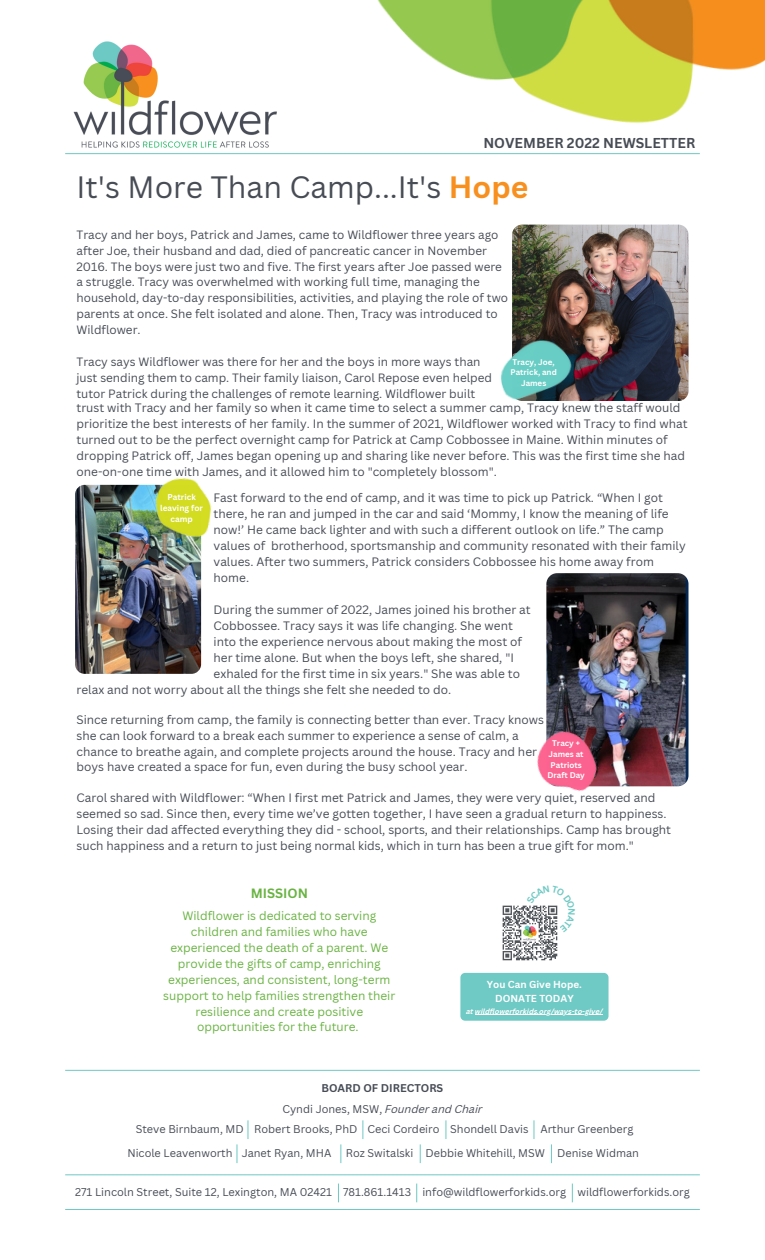
<style>
.page{position:relative;width:765px;height:1260px;background:#fff}
.page>*{position:absolute;margin:0;border:0;box-sizing:border-box;transform-origin:0 0}
.t1{font:30.12px "Canva Sans";color:#474c55}
.t2{font:700 14px "Canva Sans";color:#474c55}
.t3{font:700 13.12px "Canva Sans";color:#69b342}
.t4{font:11.88px/16px "Canva Sans";color:#474c55}
.t5{font:11.88px/16px "Canva Sans";color:#69b342;text-align:center}
.t6{font:11.75px/16px "Canva Sans";color:#474c55}
.t7{font:11px "Canva Sans";color:#474c55}
.t8{font:10.88px "Canva Sans";color:#474c55}
.t9{font:700 10.88px/20.8px "Canva Sans";color:#474c55;text-align:center}
.t10{font:700 9.88px/14.6px "Canva Sans";color:#fff;text-align:center}
.t11{font:700 8.25px/11px "Canva Sans";color:#fff;text-align:center}
.t12{font:700 8px/10.6px "Canva Sans";color:#fff;text-align:center}
.t13{font:italic 700 7.25px "Canva Sans";color:#fff}
.s1{font-weight:700;color:#f7901e}
.s2{font-weight:400}
.s3{font-weight:400;font-style:italic}
</style>
<div class="page">
<img style="left:65px;top:41px;width:220px;height:114px">
<hr style="left:65px;top:153px;width:635px;height:1px;background:#6fc9c4">
<img style="left:512px;top:225px;width:176px;height:176px;border-radius:10px">
<img style="left:500px;top:322px;width:82px;height:79px">
<img style="left:319px;top:0;width:446px;height:155px">
<img style="left:75px;top:485px;width:126px;height:189px;border-radius:10px">
<img style="left:138px;top:478px;width:74px;height:67px">
<img style="left:546px;top:573px;width:142px;height:213px;border-radius:11px">
<img style="left:537px;top:715px;width:85px;height:76px">
<svg style="left:420px;top:1144px;width:1px;height:19px"></svg>
<svg style="left:340px;top:1144px;width:1px;height:19px"></svg>
<svg style="left:551px;top:1144px;width:1px;height:19px"></svg>
<svg style="left:237px;top:1144px;width:1px;height:19px"></svg>
<svg style="left:534px;top:1120px;width:1px;height:19px"></svg>
<svg style="left:248px;top:1120px;width:1px;height:19px"></svg>
<svg style="left:362px;top:1120px;width:1px;height:19px"></svg>
<svg style="left:445px;top:1120px;width:1px;height:19px"></svg>
<img style="left:502px;top:905px;width:56px;height:56px">
<div style="left:460px;top:973px;width:149px;height:48px;background:#6fc9c4;border-radius:5px"></div>
<hr style="left:475px;top:1015px;width:128px;height:1px;background:#fff">
<hr style="left:65px;top:1070px;width:635px;height:1px;background:#6fc9c4">
<hr style="left:65px;top:1174px;width:635px;height:1px;background:#6fc9c4">
<hr style="left:65px;top:1209px;width:635px;height:1px;background:#6fc9c4">
<svg style="left:338px;top:1184px;width:1px;height:18px"></svg>
<svg style="left:416px;top:1184px;width:1px;height:18px"></svg>
<svg style="left:572px;top:1184px;width:1px;height:18px"></svg>
<svg style="left:526px;top:905px;width:32px;height:27px"></svg>
<p class="t2" style="left:483px;top:133px;width:213px">NOVEMBER 2022 NEWSLETTER</p>
<h1 class="t1" style="left:76px;top:166px;width:453px">It's More Than Camp...It's <span class="s1">Hope</span></h1>
<p class="t6" style="left:76px;top:226px;width:433px">Tracy and her boys, Patrick and James, came to Wildflower three years ago after Joe, their husband and dad, died of pancreatic cancer in November 2016. The boys were just two and five. The first years after Joe passed were a struggle. Tracy was overwhelmed with working full time, managing the household, day-to-day responsibilities, activities, and playing the role of two parents at once. She felt isolated and alone. Then, Tracy was introduced to Wildflower.</p>
<p class="t6" style="left:76px;top:354px;width:417px">Tracy says Wildflower was there for her and the boys in more ways than just sending them to camp. Their family liaison, Carol Repose even helped tutor Patrick during the challenges of remote learning. Wildflower built</p>
<p class="t12" style="left:510px;top:356px;width:48px">Tracy, Joe,<br>Patrick, and<br>James</p>
<p class="t4" style="left:76px;top:399px;width:613px">trust with Tracy and her family so when it came time to select a summer camp, Tracy knew the staff would prioritize the best interests of her family. In the summer of 2021, Wildflower worked with Tracy to find what turned out to be the perfect overnight camp for Patrick at Camp Cobbossee in Maine. Within minutes of dropping Patrick off, James began opening up and sharing like never before. This was the first time she had one-on-one time with James, and it allowed him to "completely blossom".</p>
<p class="t4" style="left:214px;top:490px;width:474px">Fast forward to the end of camp, and it was time to pick up Patrick. “When I got there, he ran and jumped in the car and said ‘Mommy, I know the meaning of life now!’ He came back lighter and with such a different outlook on life.” The camp values of brotherhood, sportsmanship and community resonated with their family values. After two summers, Patrick considers Cobbossee his home away from home.</p>
<p class="t4" style="left:214px;top:601px;width:319px">During the summer of 2022, James joined his brother at Cobbossee. Tracy says it was life changing. She went into the experience nervous about making the most of her time alone. But when the boys left, she shared, "I exhaled for the first time in six years." She was able to</p>
<p class="t11" style="left:160px;top:491px;width:44px">Patrick leaving for camp</p>
<p class="t4" style="left:76px;top:682px;width:376px">relax and not worry about all the things she felt she needed to do.</p>
<p class="t4" style="left:76px;top:711px;width:469px">Since returning from camp, the family is connecting better than ever. Tracy knows she can look forward to a break each summer to experience a sense of calm, a chance to breathe again, and complete projects around the house. Tracy and her boys have created a space for fun, even during the busy school year.</p>
<p class="t12" style="left:547px;top:738px;width:39px">Tracy +<br>James at<br>Patriots<br>Draft Day</p>
<p class="t4" style="left:76px;top:789px;width:596px">Carol shared with Wildflower: “When I first met Patrick and James, they were very quiet, reserved and seemed so sad. Since then, every time we’ve gotten together, I have seen a gradual return to happiness.<br>Losing their dad affected everything they did - school, sports, and their relationships. Camp has brought such happiness and a return to just being normal kids, which in turn has been a true gift for mom."</p>
<p class="t3" style="left:251px;top:884px;width:59px">MISSION</p>
<p class="t5" style="left:163px;top:907px;width:234px">Wildflower is dedicated to serving children and families who have experienced the death of a parent. We provide the gifts of camp, enriching experiences, and consistent, long-term support to help families strengthen their resilience and create positive opportunities for the future.</p>
<p class="t10" style="left:487px;top:977px;width:97px">You Can Give Hope.<br>DONATE TODAY</p>
<p class="t13" style="left:466px;top:1008px;width:138px">at wildflowerforkids.org/ways-to-give/</p>
<p class="t9" style="left:282px;top:1077px;width:202px">BOARD OF DIRECTORS<br><span class="s2">Cyndi Jones, MSW,</span> <span class="s3">Founder and Chair</span></p>
<p class="t8" style="left:127px;top:1146px;width:206px">Nicole Leavenworth Janet Ryan, MHA</p>
<p class="t8" style="left:346px;top:1146px;width:295px">Roz Switalski Debbie Whitehill, MSW Denise Widman</p>
<p class="t8" style="left:136px;top:1122px;width:499px">Steve Birnbaum, MD Robert Brooks, PhD Ceci Cordeiro Shondell Davis Arthur Greenberg</p>
<p class="t7" style="left:75px;top:1185px;width:616px">271 Lincoln Street, Suite 12, Lexington, MA 02421 781.861.1413 info@wildflowerforkids.org wildflowerforkids.org</p>
</div>
